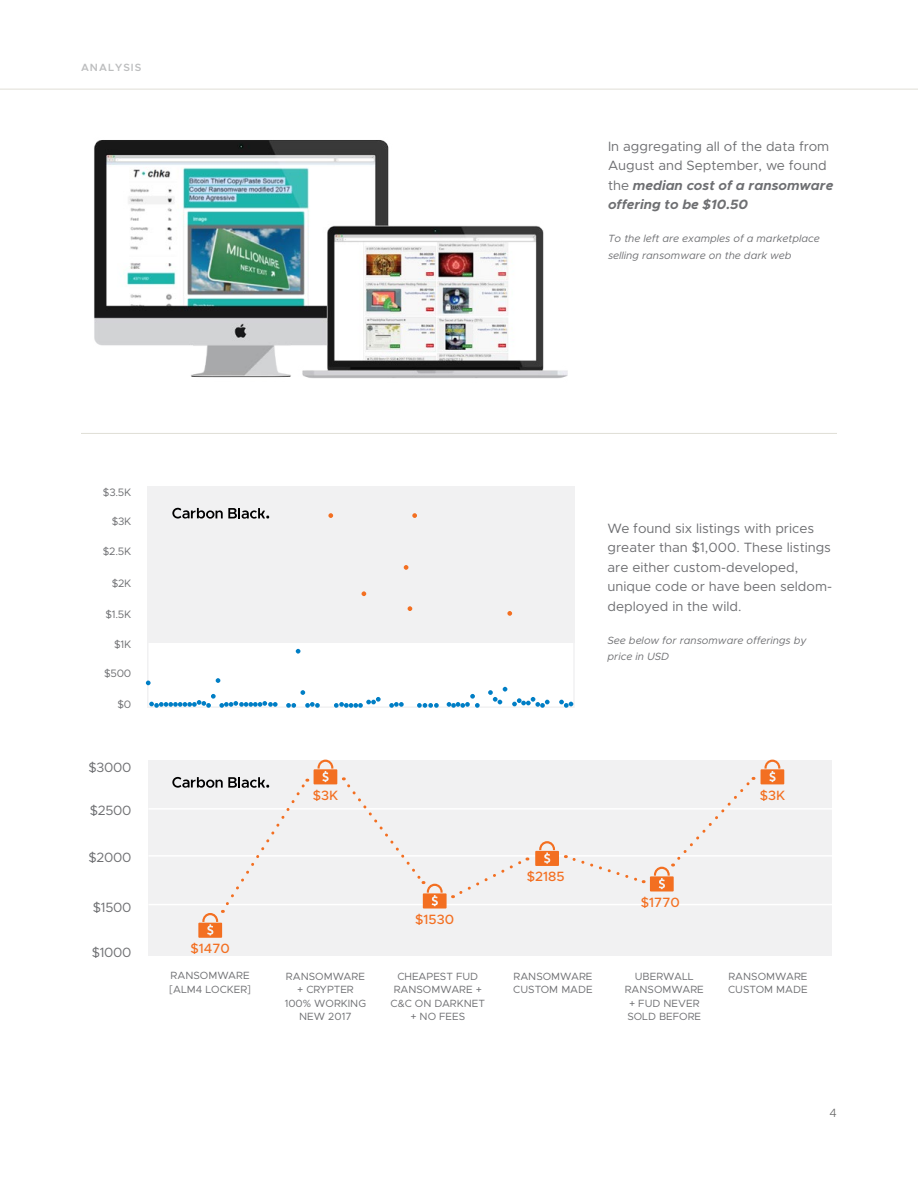
<style>
.page{position:relative;width:918px;height:1188px;background:#fff}
.page>*{position:absolute;margin:0;border:0;box-sizing:border-box;transform-origin:0 0}
.t1{font:13.5px/19.5px "Metropolis";color:#6e6f72}
.t2{font:500 13.5px "Metropolis";color:#f36f21}
.t3{font:300 12px "Metropolis";color:#666}
.t4{font:10.8px "Metropolis";letter-spacing:-.02em;color:#6e6f72}
.t5{font:10.5px/13.5px "Metropolis";color:#6e6f72}
.t6{font:italic 10.5px/16.5px "Metropolis";color:#6e6f72}
.t7{font:600 10.5px "Metropolis";letter-spacing:.1em;color:#bdbebf}
.s1{font-weight:700;font-style:italic}
</style>
<div class="page">
<hr style="left:0;top:89px;width:918px;height:1px;background:#e0ded6">
<img style="left:94px;top:140px;width:474px;height:239px">
<hr style="left:81px;top:433px;width:756px;height:1px;background:#e0ded6">
<div style="left:147px;top:487px;width:427px;height:156px;background:#f1f1f2"></div>
<div style="left:147px;top:487px;width:428px;height:221px;border:2px solid #f1f1f2"></div>
<svg style="left:328px;top:513px;width:5px;height:5px"></svg>
<svg style="left:412px;top:513px;width:5px;height:5px"></svg>
<svg style="left:404px;top:565px;width:4px;height:5px"></svg>
<svg style="left:408px;top:606px;width:4px;height:5px"></svg>
<svg style="left:362px;top:591px;width:4px;height:5px"></svg>
<svg style="left:296px;top:649px;width:4px;height:5px"></svg>
<svg style="left:216px;top:678px;width:4px;height:5px"></svg>
<svg style="left:146px;top:681px;width:5px;height:4px"></svg>
<svg style="left:286px;top:703px;width:10px;height:5px"></svg>
<svg style="left:305px;top:702px;width:15px;height:6px"></svg>
<svg style="left:417px;top:703px;width:22px;height:5px"></svg>
<svg style="left:389px;top:702px;width:15px;height:6px"></svg>
<svg style="left:334px;top:697px;width:47px;height:11px"></svg>
<svg style="left:447px;top:694px;width:33px;height:14px"></svg>
<svg style="left:488px;top:687px;width:62px;height:21px"></svg>
<svg style="left:559px;top:700px;width:14px;height:8px"></svg>
<svg style="left:149px;top:694px;width:129px;height:14px"></svg>
<svg style="left:300px;top:690px;width:5px;height:5px"></svg>
<svg style="left:507px;top:611px;width:5px;height:5px"></svg>
<div style="left:148px;top:760px;width:684px;height:195px;background:#f1f1f2"></div>
<hr style="left:148px;top:904px;width:684px;height:1px;background:#fff">
<hr style="left:148px;top:855px;width:684px;height:2px;background:#fff">
<hr style="left:148px;top:808px;width:684px;height:2px;background:#fff">
<svg style="left:535px;top:841px;width:24px;height:25px"></svg>
<svg style="left:761px;top:760px;width:23px;height:24px"></svg>
<svg style="left:343px;top:777px;width:104px;height:132px"></svg>
<svg style="left:453px;top:857px;width:75px;height:41px"></svg>
<svg style="left:565px;top:855px;width:79px;height:29px"></svg>
<svg style="left:650px;top:777px;width:104px;height:114px"></svg>
<svg style="left:172px;top:760px;width:165px;height:178px"></svg>
<svg style="left:172px;top:508px;width:97px;height:11px"></svg>
<p class="t7" style="left:81px;top:61px;width:62px">ANALYSIS</p>
<p class="t1" style="left:608px;top:136px;width:227px">In aggregating all of the data from<br>August and September, we found the <span class="s1">median cost of a ransomware offering to be $10.50</span></p>
<p class="t6" style="left:608px;top:230px;width:213px">To the left are examples of a marketplace selling ransomware on the dark web</p>
<p class="t4" style="left:103px;top:485px;width:30px">$3.5K</p>
<p class="t4" style="left:112px;top:515px;width:21px">$3K</p>
<p class="t4" style="left:103px;top:545px;width:30px">$2.5K</p>
<p class="t4" style="left:112px;top:576px;width:21px">$2K</p>
<p class="t4" style="left:105px;top:607px;width:27px">$1.5K</p>
<p class="t4" style="left:114px;top:637px;width:19px">$1K</p>
<p class="t4" style="left:104px;top:666px;width:29px">$500</p>
<p class="t4" style="left:118px;top:697px;width:15px">$0</p>
<p class="t1" style="left:89px;top:757px;width:45px">$3000</p>
<p class="t1" style="left:90px;top:800px;width:43px">$2500</p>
<p class="t1" style="left:88px;top:848px;width:45px">$2000</p>
<p class="t1" style="left:93px;top:898px;width:40px">$1500</p>
<p class="t1" style="left:92px;top:943px;width:41px">$1000</p>
<p class="t1" style="left:608px;top:518px;width:226px">We found six listings with prices greater than $1,000. These listings are either custom-developed, unique code or have been seldom&shy;deployed in the wild.</p>
<p class="t6" style="left:608px;top:632px;width:201px">See below for ransomware offerings by price in USD</p>
<p class="t2" style="left:313px;top:786px;width:27px">$3K</p>
<p class="t2" style="left:760px;top:786px;width:27px">$3K</p>
<p class="t2" style="left:191px;top:940px;width:41px">$1470</p>
<p class="t2" style="left:415px;top:911px;width:40px">$1530</p>
<p class="t2" style="left:527px;top:868px;width:39px">$2185</p>
<p class="t2" style="left:641px;top:894px;width:41px">$1770</p>
<p class="t5" style="left:169px;top:969px;width:83px">RANSOMWARE [ALM4 LOCKER]</p>
<p class="t5" style="left:285px;top:969px;width:83px;text-align:center">RANSOMWARE + CRYPTER<br>100% WORKING<br>NEW 2017</p>
<p class="t5" style="left:391px;top:969px;width:96px;text-align:center">CHEAPEST FUD<br>RANSOMWARE +<br>C&amp;C ON DARKNET + NO FEES</p>
<p class="t5" style="left:513px;top:969px;width:81px">RANSOMWARE<br>CUSTOM MADE</p>
<p class="t5" style="left:625px;top:969px;width:80px;text-align:center">UBERWALL<br>RANSOMWARE + FUD NEVER<br>SOLD BEFORE</p>
<p class="t5" style="left:728px;top:969px;width:81px">RANSOMWARE<br>CUSTOM MADE</p>
<p class="t3" style="left:830px;top:1105px;width:9px">4</p>
</div>
